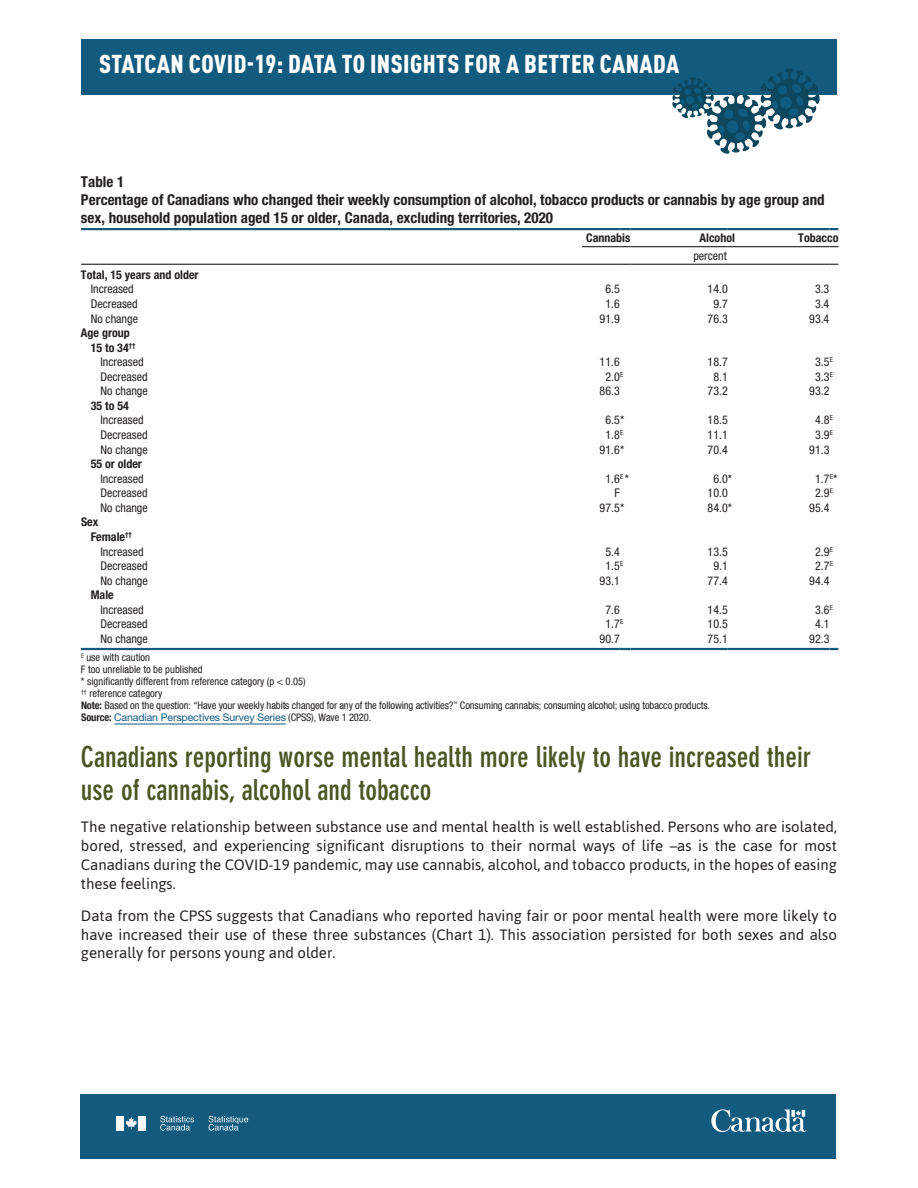
<style>
.page{position:relative;width:918px;height:1188px;background:#fff}
.page>*{position:absolute;margin:0;border:0;box-sizing:border-box;transform-origin:0 0}
.t1{font:700 condensed 28.5px/32.8px "DIN Neuzeit Grotesk Std";color:#4c5624}
.t2{font:900 condensed 25.5px "DIN Pro";letter-spacing:.02em;color:#fff}
.t3{font:15px/18.8px "Asap";color:#231f20;text-align:justify}
.t4{font:700 condensed 15px/18px "Helvetica Neue LT Std";color:#231f20}
.t5{font:condensed 12px "Helvetica Neue LT Std";color:#231f20}
.t6{font:700 condensed 12px "Helvetica Neue LT Std";color:#231f20}
.t7{font:condensed 10.5px/12px "Helvetica Neue LT Std";letter-spacing:-.01em;color:#231f20}
.s1{font-weight:700}
.s2{font-stretch:normal;color:#135a7f}
</style>
<div class="page">
<div style="left:80px;top:1094px;width:756px;height:65px;background:#135a7f"></div>
<div style="left:81px;top:40px;width:755px;height:55px;background:#135a7f"></div>
<svg style="left:711px;top:1109px;width:96px;height:23px"></svg>
<svg style="left:126px;top:1117px;width:11px;height:12px"></svg>
<div style="left:117px;top:1116px;width:7px;height:15px;background:#fff"></div>
<div style="left:139px;top:1116px;width:7px;height:15px;background:#fff"></div>
<svg style="left:209px;top:1116px;width:39px;height:15px"></svg>
<svg style="left:160px;top:1116px;width:34px;height:15px"></svg>
<svg style="left:815px;top:94px;width:5px;height:10px"></svg>
<svg style="left:672px;top:68px;width:146px;height:86px"></svg>
<hr style="left:582px;top:264px;width:38px;height:1px;background:#231f20">
<hr style="left:630px;top:264px;width:98px;height:1px;background:#231f20">
<hr style="left:735px;top:264px;width:94px;height:1px;background:#231f20">
<hr style="left:582px;top:246px;width:38px;height:1px;background:#231f20">
<hr style="left:630px;top:246px;width:98px;height:1px;background:#231f20">
<hr style="left:735px;top:246px;width:94px;height:1px;background:#231f20">
<hr style="left:81px;top:228px;width:501px;height:2px;background:#135a7f">
<hr style="left:582px;top:228px;width:38px;height:2px;background:#135a7f">
<svg style="left:620px;top:228px;width:10px;height:2px"></svg>
<hr style="left:630px;top:228px;width:98px;height:2px;background:#135a7f">
<svg style="left:728px;top:228px;width:7px;height:2px"></svg>
<hr style="left:735px;top:228px;width:94px;height:2px;background:#135a7f">
<svg style="left:829px;top:228px;width:9px;height:2px"></svg>
<hr style="left:81px;top:648px;width:501px;height:2px;background:#135a7f">
<hr style="left:582px;top:648px;width:38px;height:2px;background:#135a7f">
<svg style="left:620px;top:648px;width:10px;height:2px"></svg>
<hr style="left:630px;top:648px;width:98px;height:2px;background:#135a7f">
<svg style="left:728px;top:648px;width:7px;height:2px"></svg>
<hr style="left:735px;top:648px;width:94px;height:2px;background:#135a7f">
<svg style="left:829px;top:648px;width:9px;height:2px"></svg>
<hr style="left:81px;top:264px;width:501px;height:1px;background:#231f20">
<hr style="left:114px;top:724px;width:172px;height:1px;background:#135a7f">
<h2 class="t2" style="left:99px;top:45px;width:208px">STATCAN COVID-19: DATA</h2>
<h2 class="t2" style="left:342px;top:45px;width:282px">TO INSIGHTS FOR A BETTER CANADA</h2>
<p class="t4" style="left:81px;top:173px;width:745px">Table 1<br>Percentage of Canadians who changed their weekly consumption of alcohol, tobacco products or cannabis by age group and sex, household population aged 15 or older, Canada, excluding territories, 2020</p>
<p class="t6" style="left:586px;top:231px;width:46px">Cannabis</p>
<p class="t6" style="left:699px;top:231px;width:37px">Alcohol</p>
<p class="t6" style="left:798px;top:231px;width:42px">Tobacco</p>
<p class="t5" style="left:693px;top:249px;width:35px">percent</p>
<p class="t6" style="left:81px;top:267px;width:119px">Total, 15 years and older</p>
<p class="t5" style="left:91px;top:282px;width:45px">Increased</p>
<p class="t5" style="left:605px;top:282px;width:16px">6.5</p>
<p class="t5" style="left:708px;top:282px;width:22px">14.0</p>
<p class="t5" style="left:815px;top:282px;width:16px">3.3</p>
<p class="t5" style="left:91px;top:297px;width:49px">Decreased</p>
<p class="t5" style="left:605px;top:297px;width:16px">1.6</p>
<p class="t5" style="left:713px;top:297px;width:16px">9.7</p>
<p class="t5" style="left:815px;top:297px;width:16px">3.4</p>
<p class="t5" style="left:91px;top:311px;width:49px">No change</p>
<p class="t5" style="left:600px;top:311px;width:22px">91.9</p>
<p class="t5" style="left:708px;top:311px;width:22px">76.3</p>
<p class="t5" style="left:809px;top:311px;width:22px">93.4</p>
<p class="t6" style="left:81px;top:326px;width:50px">Age group</p>
<p class="t6" style="left:91px;top:340px;width:46px">15 to 34<sup>††</sup></p>
<p class="t5" style="left:100px;top:355px;width:45px">Increased</p>
<p class="t5" style="left:600px;top:355px;width:22px">11.6</p>
<p class="t5" style="left:708px;top:355px;width:22px">18.7</p>
<p class="t5" style="left:815px;top:355px;width:20px">3.5<sup>E</sup></p>
<p class="t5" style="left:100px;top:370px;width:49px">Decreased</p>
<p class="t5" style="left:605px;top:370px;width:20px">2.0<sup>E</sup></p>
<p class="t5" style="left:713px;top:370px;width:16px">8.1</p>
<p class="t5" style="left:815px;top:370px;width:20px">3.3<sup>E</sup></p>
<p class="t5" style="left:100px;top:384px;width:49px">No change</p>
<p class="t5" style="left:600px;top:384px;width:22px">86.3</p>
<p class="t5" style="left:708px;top:384px;width:22px">73.2</p>
<p class="t5" style="left:809px;top:384px;width:22px">93.2</p>
<p class="t6" style="left:91px;top:398px;width:40px">35 to 54</p>
<p class="t5" style="left:100px;top:413px;width:45px">Increased</p>
<p class="t5" style="left:605px;top:413px;width:21px">6.5*</p>
<p class="t5" style="left:708px;top:413px;width:22px">18.5</p>
<p class="t5" style="left:815px;top:413px;width:20px">4.8<sup>E</sup></p>
<p class="t5" style="left:100px;top:428px;width:49px">Decreased</p>
<p class="t5" style="left:605px;top:428px;width:20px">1.8<sup>E</sup></p>
<p class="t5" style="left:708px;top:428px;width:22px">11.1</p>
<p class="t5" style="left:815px;top:428px;width:20px">3.9<sup>E</sup></p>
<p class="t5" style="left:100px;top:442px;width:49px">No change</p>
<p class="t5" style="left:600px;top:442px;width:26px">91.6*</p>
<p class="t5" style="left:708px;top:442px;width:22px">70.4</p>
<p class="t5" style="left:809px;top:442px;width:22px">91.3</p>
<p class="t6" style="left:91px;top:457px;width:53px">55 or older</p>
<p class="t5" style="left:100px;top:472px;width:45px">Increased</p>
<p class="t5" style="left:605px;top:472px;width:25px">1.6<sup>E</sup> *</p>
<p class="t5" style="left:713px;top:472px;width:20px">6.0*</p>
<p class="t5" style="left:815px;top:472px;width:24px">1.7<sup>E</sup>*</p>
<p class="t5" style="left:101px;top:486px;width:49px">Decreased</p>
<p class="t5" style="left:614px;top:486px;width:7px">F</p>
<p class="t5" style="left:708px;top:486px;width:22px">10.0</p>
<p class="t5" style="left:815px;top:486px;width:20px">2.9<sup>E</sup></p>
<p class="t5" style="left:100px;top:501px;width:49px">No change</p>
<p class="t5" style="left:600px;top:501px;width:26px">97.5*</p>
<p class="t5" style="left:708px;top:501px;width:26px">84.0*</p>
<p class="t5" style="left:809px;top:501px;width:22px">95.4</p>
<p class="t6" style="left:81px;top:515px;width:19px">Sex</p>
<p class="t6" style="left:91px;top:530px;width:43px">Female<sup>††</sup></p>
<p class="t5" style="left:100px;top:544px;width:45px">Increased</p>
<p class="t5" style="left:605px;top:544px;width:16px">5.4</p>
<p class="t5" style="left:708px;top:544px;width:22px">13.5</p>
<p class="t5" style="left:815px;top:544px;width:20px">2.9<sup>E</sup></p>
<p class="t5" style="left:100px;top:559px;width:49px">Decreased</p>
<p class="t5" style="left:605px;top:559px;width:20px">1.5<sup>E</sup></p>
<p class="t5" style="left:713px;top:559px;width:16px">9.1</p>
<p class="t5" style="left:815px;top:559px;width:20px">2.7<sup>E</sup></p>
<p class="t5" style="left:100px;top:574px;width:49px">No change</p>
<p class="t5" style="left:600px;top:574px;width:22px">93.1</p>
<p class="t5" style="left:708px;top:574px;width:22px">77.4</p>
<p class="t5" style="left:809px;top:574px;width:22px">94.4</p>
<p class="t6" style="left:91px;top:588px;width:25px">Male</p>
<p class="t5" style="left:100px;top:603px;width:45px">Increased</p>
<p class="t5" style="left:605px;top:603px;width:16px">7.6</p>
<p class="t5" style="left:708px;top:603px;width:22px">14.5</p>
<p class="t5" style="left:815px;top:603px;width:20px">3.6<sup>E</sup></p>
<p class="t5" style="left:100px;top:617px;width:49px">Decreased</p>
<p class="t5" style="left:605px;top:617px;width:20px">1.7<sup>E</sup></p>
<p class="t5" style="left:708px;top:617px;width:22px">10.5</p>
<p class="t5" style="left:815px;top:617px;width:16px">4.1</p>
<p class="t5" style="left:101px;top:632px;width:49px">No change</p>
<p class="t5" style="left:600px;top:632px;width:22px">90.7</p>
<p class="t5" style="left:708px;top:632px;width:22px">75.1</p>
<p class="t5" style="left:809px;top:632px;width:22px">92.3</p>
<p class="t7" style="left:81px;top:651px;width:631px"><sup>E</sup> use with caution<br>F too unreliable to be published<br>* significantly different from reference category (p &lt; 0.05)<br><sup>††</sup> reference category<br><span class="s1">Note:</span> Based on the question: “Have your weekly habits changed for any of the following activities?” Consuming cannabis; consuming alcohol; using tobacco products.<br><span class="s1">Source:</span> <span class="s2">Canadian Perspectives Survey Series</span> (CPSS), Wave 1 2020.</p>
<h1 class="t1" style="left:81px;top:741px;width:732px">Canadians reporting worse mental health more likely to have increased their use of cannabis, alcohol and tobacco</h1>
<p class="t3" style="left:81px;top:817px;width:758px">The negative relationship between substance use and mental health is well established. Persons who are isolated, bored, stressed, and experiencing significant disruptions to their normal ways of life –as is the case for most Canadians during the COVID-19 pandemic, may use cannabis, alcohol, and tobacco products, in the hopes of easing these feelings.</p>
<p class="t3" style="left:81px;top:906px;width:758px">Data from the CPSS suggests that Canadians who reported having fair or poor mental health were more likely to have increased their use of these three substances (Chart 1). This association persisted for both sexes and also generally for persons young and older.</p>
</div>
